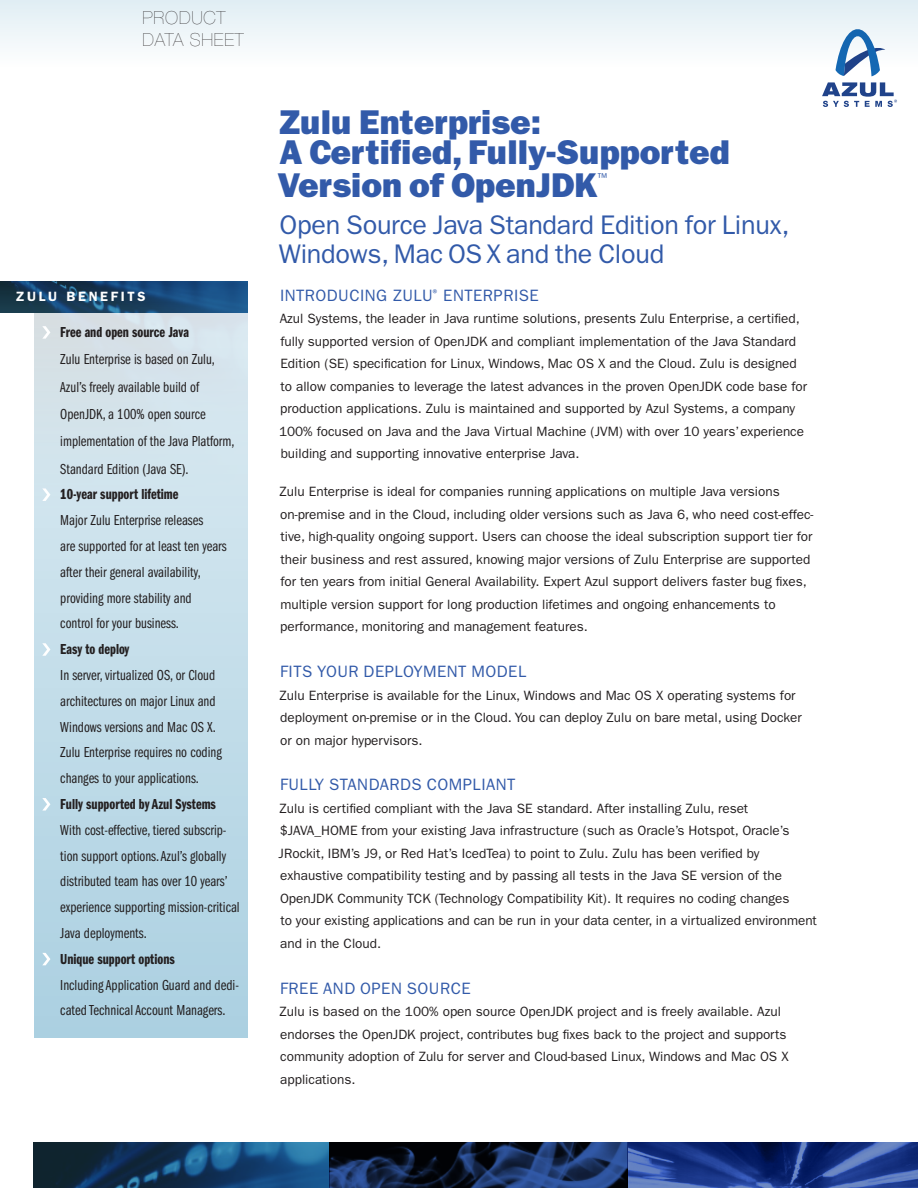
<style>
.page{position:relative;width:918px;height:1188px;background:#fff}
.page>*{position:absolute;margin:0;border:0;box-sizing:border-box;transform-origin:0 0}
.t1{font:34.5px/30px "ITC Franklin Gothic Std Hvy";color:#325aa9}
.t2{font:27px/28.5px "ITC Franklin Gothic Std";letter-spacing:-.01em;color:#325aa9}
.t3{font:200 18px/22.8px "Helvetica Neue LT Std";letter-spacing:.04em;color:#231f20}
.t4{font:16.5px "ITC Franklin Gothic Std";letter-spacing:.03em;color:#325aa9}
.t5{font:15px/25.8px "ITC Franklin Gothic Std Bk Cp";color:#231f20}
.t6{font:15px "ITC Franklin Gothic Std Dm Cp";color:#231f20}
.t7{font:13.5px/22.5px "ITC Franklin Gothic Std";color:#231f20}
.t8{font:600 13.5px "ITC Franklin Gothic Std";letter-spacing:.2em;color:#fff}
.t9{font:11.4px "ITC Franklin Gothic Std";color:#325aa9}
</style>
<div class="page">
<div style="left:0;top:0;width:918px;height:67px;background:linear-gradient(to bottom,#e0edf4,#fefefe)"></div>
<img style="left:329px;top:1143px;width:299px;height:45px">
<svg style="left:33px;top:1143px;width:296px;height:45px;background:#154065"></svg>
<img style="left:0;top:281px;width:247px;height:32px">
<svg style="left:34px;top:313px;width:214px;height:725px;background:#c3dce8"></svg>
<svg style="left:822px;top:82px;width:75px;height:25px"></svg>
<svg style="left:836px;top:29px;width:49px;height:47px"></svg>
<svg style="left:628px;top:1143px;width:290px;height:45px;background:#233f8b"></svg>
<svg style="left:42px;top:326px;width:8px;height:13px"></svg>
<svg style="left:42px;top:488px;width:8px;height:13px"></svg>
<svg style="left:42px;top:643px;width:8px;height:13px"></svg>
<svg style="left:42px;top:798px;width:8px;height:13px"></svg>
<svg style="left:42px;top:953px;width:8px;height:12px"></svg>
<h3 class="t3" style="left:143px;top:6px;width:103px">PRODUCT<br>DATA SHEET</h3>
<p class="t8" style="left:16px;top:289px;width:132px">ZULU BENEFITS</p>
<p class="t6" style="left:60px;top:324px;width:130px">Free and open source Java</p>
<p class="t5" style="left:60px;top:346px;width:176px;line-height:27.3px">Zulu Enterprise is based on Zulu,<br>Azul’s freely available build of<br>OpenJDK, a 100% open source implementation of the Java Platform,<br>Standard Edition (Java SE).</p>
<p class="t6" style="left:60px;top:486px;width:120px">10-year support lifetime</p>
<p class="t5" style="left:60px;top:508px;width:168px">Major Zulu Enterprise releases<br>are supported for at least ten years after their general availability, providing more stability and control for your business.</p>
<p class="t6" style="left:60px;top:641px;width:71px">Easy to deploy</p>
<p class="t5" style="left:60px;top:662px;width:163px">In server, virtualized OS, or Cloud architectures on major Linux and<br>Windows versions and Mac OS X.<br>Zulu Enterprise requires no coding changes to your applications.</p>
<p class="t6" style="left:60px;top:796px;width:157px">Fully supported by Azul Systems</p>
<p class="t5" style="left:60px;top:817px;width:181px">With cost-effective, tiered subscrip&shy;tion support options. Azul’s globally distributed team has over 10 years’ experience supporting mission-critical Java deployments.</p>
<p class="t6" style="left:60px;top:951px;width:116px">Unique support options</p>
<p class="t5" style="left:60px;top:972px;width:180px">Including Application Guard and dedi&shy;cated Technical Account Managers.</p>
<h1 class="t1" style="left:279px;top:107px;width:452px">Zulu Enterprise:<br>A Certified, Fully-Supported</h1>
<h1 class="t1" style="left:277px;top:170px;width:321px">Version of OpenJDK</h1>
<p class="t9" style="left:597px;top:171px;width:11px">™</p>
<h2 class="t2" style="left:279px;top:211px;width:512px">Open Source Java Standard Edition for Linux,<br>Windows, Mac OS X and the Cloud</h2>
<p class="t4" style="left:280px;top:286px;width:260px">INTRODUCING ZULU<sup>®</sup> ENTERPRISE</p>
<p class="t7" style="left:279px;top:307px;width:530px">Azul Systems, the leader in Java runtime solutions, presents Zulu Enterprise, a certified, fully supported version of OpenJDK and compliant implementation of the Java Standard Edition (SE) specification for Linux, Windows, Mac OS X and the Cloud. Zulu is designed to allow companies to leverage the latest advances in the proven OpenJDK code base for production applications. Zulu is maintained and supported by Azul Systems, a company 100% focused on Java and the Java Virtual Machine (JVM) with over 10 years’ experience building and supporting innovative enterprise Java.</p>
<p class="t7" style="left:280px;top:481px;width:535px">Zulu Enterprise is ideal for companies running applications on multiple Java versions on-premise and in the Cloud, including older versions such as Java 6, who need cost-effec&shy;tive, high-quality ongoing support. Users can choose the ideal subscription support tier for their business and rest assured, knowing major versions of Zulu Enterprise are supported for ten years from initial General Availability. Expert Azul support delivers faster bug fixes, multiple version support for long production lifetimes and ongoing enhancements to performance, monitoring and management features.</p>
<p class="t4" style="left:280px;top:662px;width:248px">FITS YOUR DEPLOYMENT MODEL</p>
<p class="t7" style="left:280px;top:684px;width:524px">Zulu Enterprise is available for the Linux, Windows and Mac OS X operating systems for deployment on-premise or in the Cloud. You can deploy Zulu on bare metal, using Docker or on major hypervisors.</p>
<p class="t4" style="left:280px;top:775px;width:237px">FULLY STANDARDS COMPLIANT</p>
<p class="t7" style="left:279px;top:797px;width:540px">Zulu is certified compliant with the Java SE standard. After installing Zulu, reset $JAVA_HOME from your existing Java infrastructure (such as Oracle’s Hotspot, Oracle’s JRockit, IBM’s J9, or Red Hat’s IcedTea) to point to Zulu. Zulu has been verified by exhaustive compatibility testing and by passing all tests in the Java SE version of the OpenJDK Community TCK (Technology Compatibility Kit). It requires no coding changes<br>to your existing applications and can be run in your data center, in a virtualized environment and in the Cloud.</p>
<p class="t4" style="left:280px;top:979px;width:192px">FREE AND OPEN SOURCE</p>
<p class="t7" style="left:280px;top:1000px;width:510px">Zulu is based on the 100% open source OpenJDK project and is freely available. Azul endorses the OpenJDK project, contributes bug fixes back to the project and supports community adoption of Zulu for server and Cloud-based Linux, Windows and Mac OS X applications.</p>
</div>
